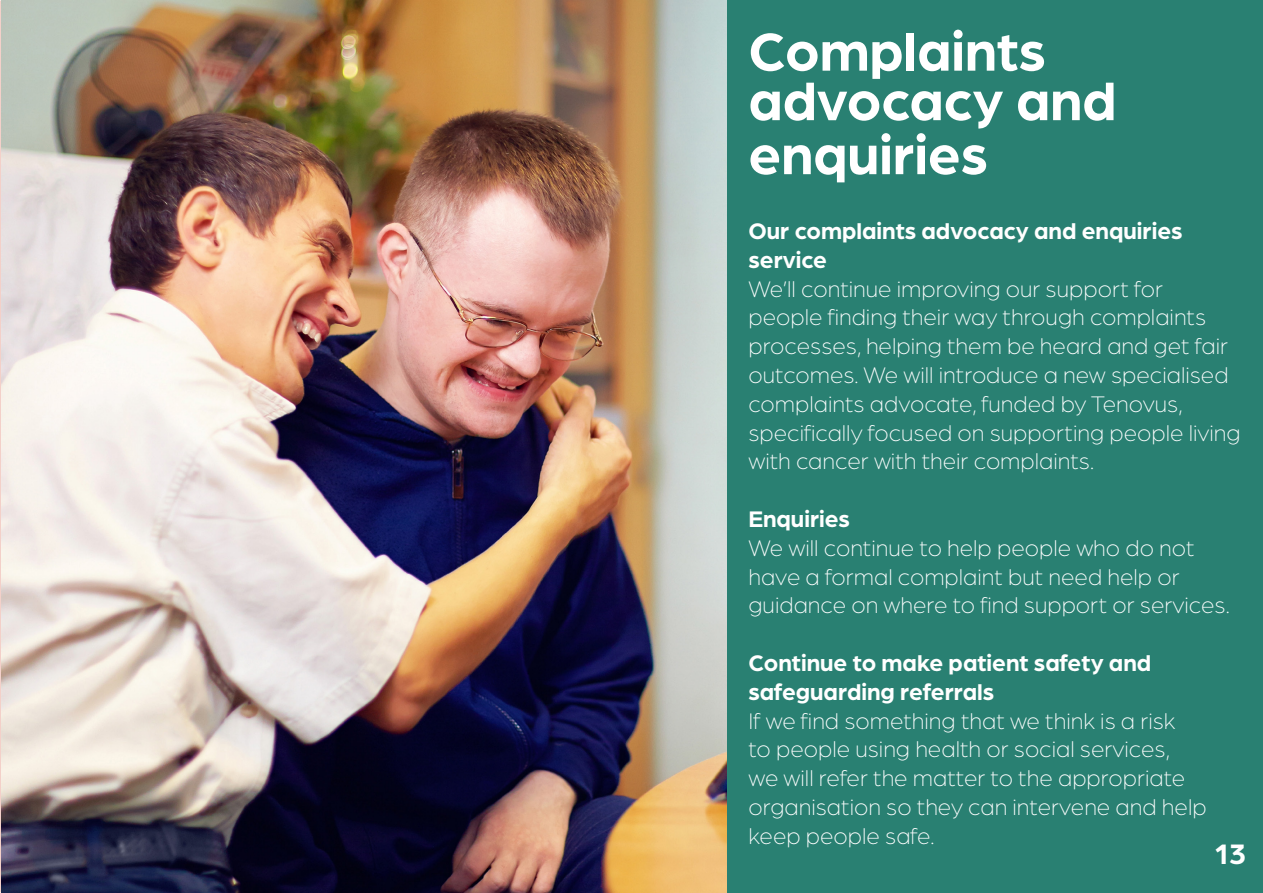
<style>
.page{position:relative;width:1263px;height:893px;background:#fff}
.page>*{position:absolute;margin:0;border:0;box-sizing:border-box;transform-origin:0 0}
.t1{font:700 57px/51.8px "Arboria";color:#fff}
.t2{font:700 30px "Arboria";color:#fff}
.t3{font:300 24px/28.8px "Arboria";color:#fff}
.t4{font:700 24px/28.8px "Arboria";color:#fff}
</style>
<div class="page">
<img style="left:1px;top:0;width:726px;height:893px">
<div style="left:727px;top:0;width:536px;height:893px;background:#298072"></div>
<p class="t1" style="left:748px;top:22px;width:369px">Complaints advocacy and enquiries</p>
<p class="t4" style="left:748px;top:215px;width:436px">Our complaints advocacy and enquiries service</p>
<p class="t3" style="left:748px;top:273px;width:494px">We’ll continue improving our support for people finding their way through complaints processes, helping them be heard and get fair outcomes. We will introduce a new specialised complaints advocate, funded by Tenovus, specifically focused on supporting people living with cancer with their complaints.</p>
<p class="t4" style="left:748px;top:503px;width:103px">Enquiries</p>
<p class="t3" style="left:748px;top:533px;width:483px">We will continue to help people who do not have a formal complaint but need help or guidance on where to find support or services.</p>
<p class="t4" style="left:748px;top:647px;width:404px">Continue to make patient safety and safeguarding referrals</p>
<p class="t3" style="left:748px;top:705px;width:460px">If we find something that we think is a risk<br>to people using health or social services,<br>we will refer the matter to the appropriate organisation so they can intervene and help keep people safe.</p>
<p class="t2" style="left:1214px;top:833px;width:34px">13</p>
</div>
